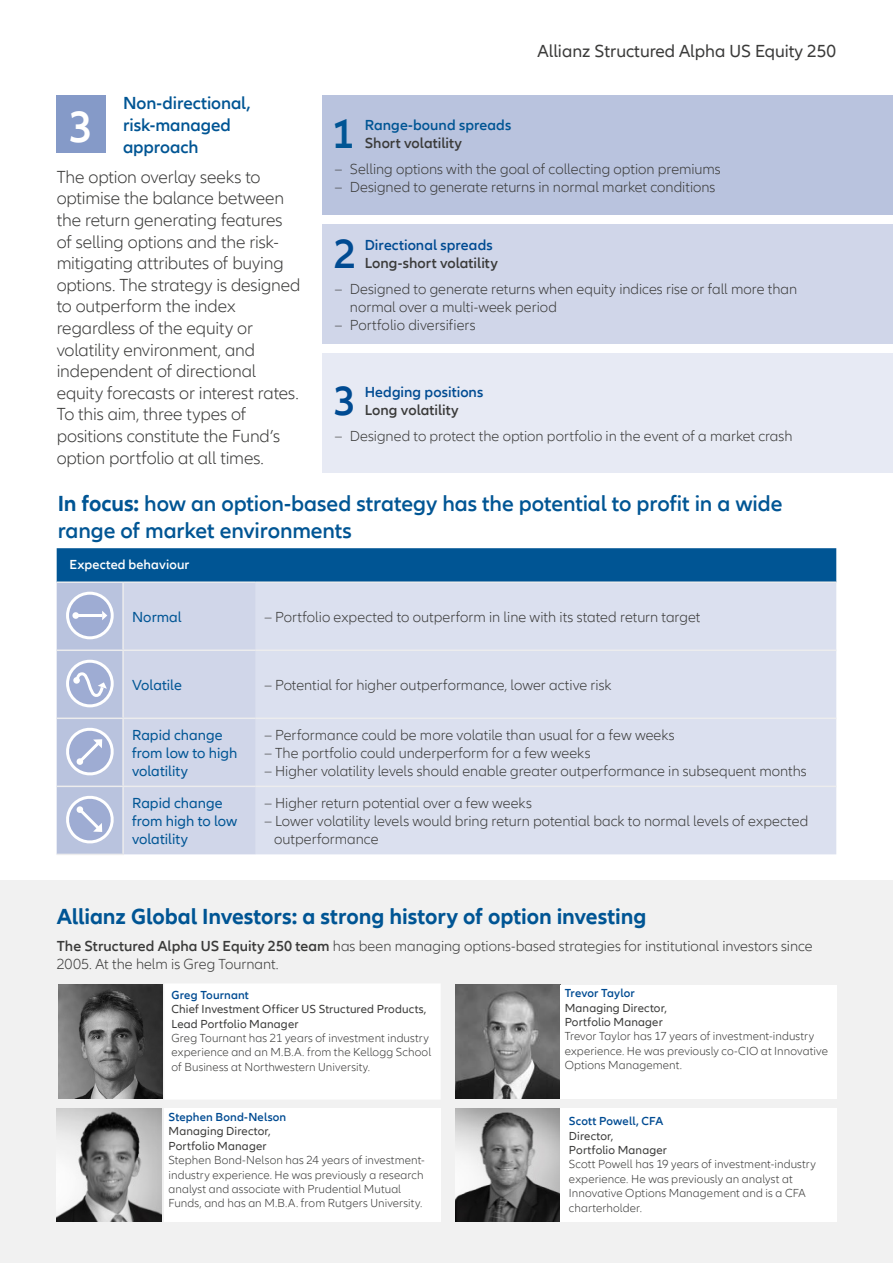
<style>
.page{position:relative;width:893px;height:1263px;background:#fff}
.page>*{position:absolute;margin:0;border:0;box-sizing:border-box;transform-origin:0 0}
.t1{font:600 45px "Allianz Neo";color:#fff}
.t2{font:600 42px "Allianz Neo";color:#004b92}
.t3{font:600 42px "Allianz Neo";color:#005594}
.t4{font:600 22.5px/27px "Allianz Neo";letter-spacing:-.005em;color:#005594}
.t5{font:700 22.5px "Allianz Neo";letter-spacing:-.005em;color:#005594}
.t6{font:300 18px/21.6px "Allianz Neo";letter-spacing:-.01em;color:#3b3b3a}
.t7{font:600 18px/21.6px "Allianz Neo";letter-spacing:-.005em;color:#005594}
.t8{font:18px "Allianz Neo";color:#3b3b3a}
.t9{font:300 15px/18px "Allianz Neo";color:#3b3b3a}
.t10{font:15px/18px "Allianz Neo";color:#005594}
.t11{font:600 15px "Allianz Neo";letter-spacing:.005em;color:#3b3b3a}
.t12{font:600 15px "Allianz Neo";letter-spacing:.005em;color:#004b92}
.t13{font:600 15px "Allianz Neo";letter-spacing:.005em;color:#005594}
.t14{font:600 13.5px "Allianz Neo";letter-spacing:.01em;color:#fff}
.t15{font:300 12px/14.4px "Allianz Neo";letter-spacing:.01em;color:#3b3b3a}
.t16{font:12px/14.4px "Allianz Neo";letter-spacing:.01em;color:#3b3b3a}
.t17{font:600 12px "Allianz Neo";letter-spacing:.01em;color:#004b92}
.s1{font-weight:700}
.s2{font-weight:600}
</style>
<div class="page">
<hr style="left:57px;top:854px;width:67px;height:1px;background:#ececed">
<svg style="left:57px;top:548px;width:779px;height:306px;background:#bfcde3"></svg>
<div style="left:57px;top:96px;width:49px;height:57px;background:#859ac8"></div>
<div style="left:322px;top:96px;width:571px;height:119px;background:#b9c3de"></div>
<div style="left:322px;top:224px;width:571px;height:120px;background:#d0d6e9"></div>
<div style="left:322px;top:353px;width:571px;height:120px;background:#e7eaf4"></div>
<div style="left:0;top:880px;width:893px;height:383px;background:#f1f1f1"></div>
<img style="left:57px;top:1109px;width:104px;height:113px">
<div style="left:164px;top:1109px;width:277px;height:113px;background:#fff"></div>
<img style="left:456px;top:985px;width:104px;height:113px">
<div style="left:560px;top:985px;width:277px;height:113px;background:#fff"></div>
<img style="left:455px;top:1109px;width:105px;height:113px">
<div style="left:560px;top:1109px;width:277px;height:113px;background:#fff"></div>
<div style="left:166px;top:985px;width:273px;height:113px;background:#fff"></div>
<div style="left:164px;top:983px;width:277px;height:116px;border:3px solid #fff"></div>
<img style="left:58px;top:985px;width:105px;height:113px">
<p class="t8" style="left:538px;top:40px;width:300px">Allianz Structured Alpha US Equity 250</p>
<p class="t7" style="left:123px;top:93px;width:129px">Non-directional, risk-managed approach</p>
<p class="t6" style="left:57px;top:166px;width:245px">The option overlay seeks to optimise the balance between the return generating features of selling options and the risk&shy;mitigating attributes of buying options. The strategy is designed to outperform the index regardless of the equity or volatility environment, and independent of directional equity forecasts or interest rates.<br>To this aim, three types of positions constitute the Fund’s option portfolio at all times.</p>
<h1 class="t1" style="left:69px;top:101px;width:26px">3</h1>
<h2 class="t3" style="left:332px;top:110px;width:24px">1</h2>
<p class="t13" style="left:365px;top:116px;width:148px">Range-bound spreads</p>
<p class="t11" style="left:365px;top:134px;width:99px">Short volatility</p>
<p class="t9" style="left:335px;top:161px;width:387px">– Selling options with the goal of collecting option premiums</p>
<p class="t9" style="left:335px;top:179px;width:382px">– Designed to generate returns in normal market conditions</p>
<h2 class="t2" style="left:334px;top:230px;width:24px">2</h2>
<p class="t12" style="left:365px;top:236px;width:129px">Directional spreads</p>
<p class="t11" style="left:365px;top:254px;width:135px">Long-short volatility</p>
<p class="t9" style="left:350px;top:281px;width:449px;text-indent:-15px">– Designed to generate returns when equity indices rise or fall more than normal over a multi-week period</p>
<p class="t9" style="left:335px;top:317px;width:142px">– Portfolio diversifiers</p>
<h2 class="t2" style="left:334px;top:376px;width:24px">3</h2>
<p class="t12" style="left:365px;top:383px;width:120px">Hedging positions</p>
<p class="t11" style="left:365px;top:401px;width:96px">Long volatility</p>
<p class="t9" style="left:335px;top:427px;width:459px">– Designed to protect the option portfolio in the event of a market crash</p>
<h3 class="t4" style="left:58px;top:490px;width:726px"><span class="s1">In focus:</span> how an option-based strategy has the potential to profit in a wide range of market environments</h3>
<p class="t14" style="left:69px;top:557px;width:122px">Expected behaviour</p>
<p class="t10" style="left:132px;top:608px;width:51px">Normal</p>
<p class="t9" style="left:264px;top:608px;width:438px">– Portfolio expected to outperform in line with its stated return target</p>
<p class="t10" style="left:132px;top:676px;width:51px">Volatile</p>
<p class="t9" style="left:264px;top:676px;width:349px">– Potential for higher outperformance, lower active risk</p>
<p class="t10" style="left:132px;top:726px;width:107px">Rapid change from low to high volatility</p>
<p class="t9" style="left:264px;top:726px;width:412px">– Performance could be more volatile than usual for a few weeks</p>
<p class="t9" style="left:264px;top:744px;width:328px">– The portfolio could underperform for a few weeks</p>
<p class="t9" style="left:264px;top:762px;width:544px">– Higher volatility levels should enable greater outperformance in subsequent months</p>
<p class="t10" style="left:132px;top:794px;width:107px">Rapid change from high to low volatility</p>
<p class="t9" style="left:264px;top:794px;width:269px">– Higher return potential over a few weeks</p>
<p class="t9" style="left:274px;top:812px;width:536px;text-indent:-10px">– Lower volatility levels would bring return potential back to normal levels of expected outperformance</p>
<h3 class="t5" style="left:57px;top:903px;width:591px">Allianz Global Investors: a strong history of option investing</h3>
<p class="t9" style="left:57px;top:937px;width:758px"><span class="s2">The Structured Alpha US Equity 250 team</span> has been managing options-based strategies for institutional investors since<br>2005. At the helm is Greg Tournant.</p>
<p class="t17" style="left:172px;top:988px;width:79px">Greg Tournant</p>
<p class="t16" style="left:172px;top:1002px;width:256px">Chief Investment Officer US Structured Products,<br>Lead Portfolio Manager</p>
<p class="t15" style="left:172px;top:1031px;width:261px">Greg Tournant has 21 years of investment industry experience and an M.B.A. from the Kellogg School of Business at Northwestern University.</p>
<p class="t17" style="left:169px;top:1110px;width:119px">Stephen Bond-Nelson</p>
<p class="t16" style="left:169px;top:1124px;width:104px">Managing Director,<br>Portfolio Manager</p>
<p class="t15" style="left:169px;top:1153px;width:258px">Stephen Bond-Nelson has 24 years of investment&shy;industry experience. He was previously a research analyst and associate with Prudential Mutual Funds, and has an M.B.A. from Rutgers University.</p>
<p class="t17" style="left:565px;top:986px;width:72px">Trevor Taylor</p>
<p class="t16" style="left:565px;top:1001px;width:104px">Managing Director,<br>Portfolio Manager</p>
<p class="t15" style="left:565px;top:1029px;width:265px">Trevor Taylor has 17 years of investment-industry experience. He was previously co-CIO at Innovative<br>Options Management.</p>
<p class="t17" style="left:569px;top:1114px;width:96px">Scott Powell, CFA</p>
<p class="t16" style="left:569px;top:1129px;width:100px">Director,<br>Portfolio Manager</p>
<p class="t15" style="left:569px;top:1157px;width:248px">Scott Powell has 19 years of investment-industry experience. He was previously an analyst at Innovative Options Management and is a CFA charterholder.</p>
</div>
